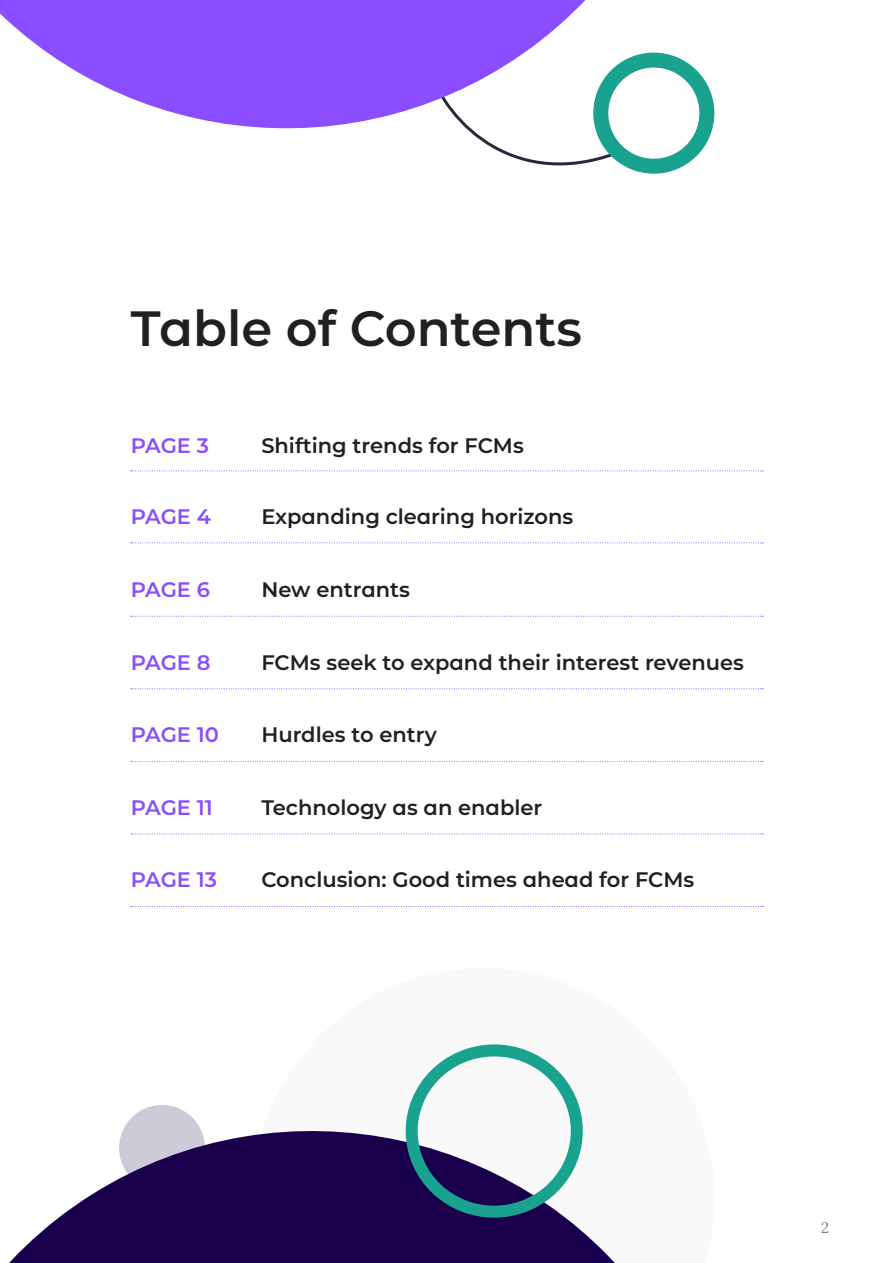
<style>
.page{position:relative;width:893px;height:1263px;background:#fff}
.page>*{position:absolute;margin:0;border:0;box-sizing:border-box;transform-origin:0 0}
.t1{font:49.5px "Acuiti Montserrat";color:#231f20}
.t2{font:21px "Acuiti Montserrat";color:#231f20}
.t3{font:21px "Acuiti Montserrat";letter-spacing:-.01em;color:#8a4dff}
.t4{font:15px "Lora";color:#7d7a87}
</style>
<div class="page">
<svg style="left:0;top:0;width:715px;height:174px"></svg>
<svg style="left:9px;top:1103px;width:606px;height:160px;fill:#1a004c"></svg>
<svg style="left:401px;top:1044px;width:177px;height:180px"></svg>
<svg style="left:131px;top:470px;width:632px;height:1px"></svg>
<svg style="left:131px;top:542px;width:632px;height:1px"></svg>
<svg style="left:131px;top:616px;width:632px;height:1px"></svg>
<svg style="left:131px;top:761px;width:632px;height:1px"></svg>
<svg style="left:131px;top:833px;width:632px;height:1px"></svg>
<svg style="left:131px;top:906px;width:632px;height:1px"></svg>
<svg style="left:131px;top:688px;width:632px;height:1px"></svg>
<p class="t1" style="left:131px;top:293px;width:453px">Table of Contents</p>
<p class="t3" style="left:131px;top:430px;width:80px">PAGE 3</p>
<p class="t2" style="left:261px;top:430px;width:264px">Shifting trends for FCMs</p>
<p class="t3" style="left:131px;top:502px;width:82px">PAGE 4</p>
<p class="t2" style="left:261px;top:502px;width:313px">Expanding clearing horizons</p>
<p class="t3" style="left:131px;top:575px;width:81px">PAGE 6</p>
<p class="t2" style="left:261px;top:575px;width:150px">New entrants</p>
<p class="t3" style="left:131px;top:647px;width:81px">PAGE 8</p>
<p class="t2" style="left:261px;top:647px;width:484px">FCMs seek to expand their interest revenues</p>
<p class="t3" style="left:131px;top:720px;width:90px">PAGE 10</p>
<p class="t2" style="left:261px;top:720px;width:177px">Hurdles to entry</p>
<p class="t3" style="left:131px;top:792px;width:83px">PAGE 11</p>
<p class="t2" style="left:261px;top:792px;width:283px">Technology as an enabler</p>
<p class="t3" style="left:131px;top:865px;width:88px">PAGE 13</p>
<p class="t2" style="left:261px;top:865px;width:434px">Conclusion: Good times ahead for FCMs</p>
<p class="t4" style="left:821px;top:1216px;width:10px">2</p>
</div>
